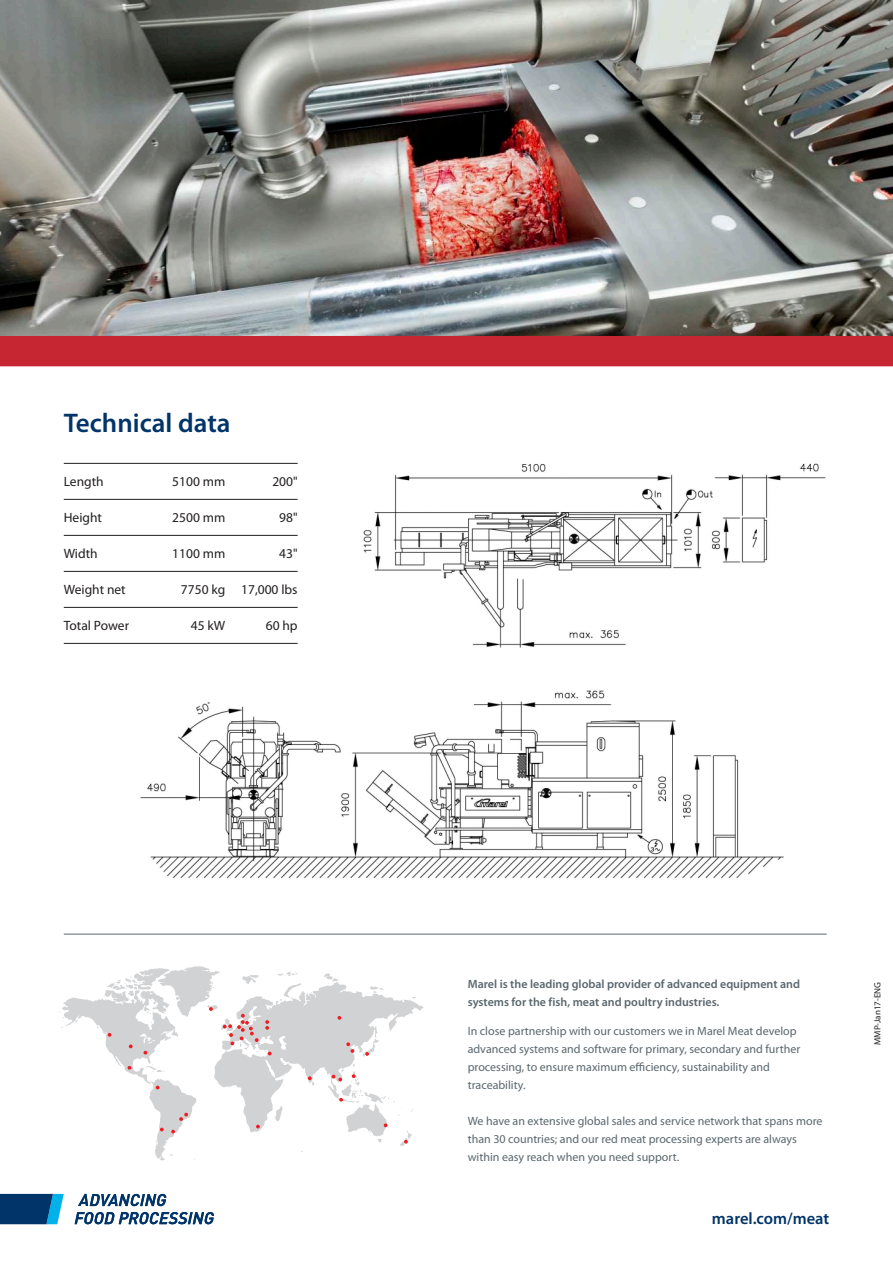
<style>
.page{position:relative;width:893px;height:1263px;background:#fff}
.page>*{position:absolute;margin:0;border:0;box-sizing:border-box;transform-origin:0 0}
.t1{font:600 27px "Myriad Pro";color:#013469}
.t2{font:600 16.5px "Myriad Pro";color:#013469}
.t3{font:13.5px "Myriad Pro";color:#231f20}
.t4{font:12px/18px "Myriad Pro";color:#5a676e}
.t5{font:600 12px/18px "Myriad Pro";color:#5a676e}
.t6{font:9px "Myriad Pro";color:#231f20}
</style>
<div class="page">
<img style="left:0;top:0;width:893px;height:336px">
<svg style="left:0;top:1194px;width:64px;height:30px"></svg>
<svg style="left:78px;top:1194px;width:88px;height:12px"></svg>
<svg style="left:75px;top:1212px;width:139px;height:12px"></svg>
<div style="left:0;top:336px;width:893px;height:30px;background:#c52632"></div>
<hr style="left:64px;top:934px;width:763px;height:1px;background:#5a676e">
<svg style="left:58px;top:966px;width:366px;height:195px"></svg>
<svg style="left:108px;top:1033px;width:3px;height:4px"></svg>
<svg style="left:129px;top:1044px;width:4px;height:4px"></svg>
<svg style="left:128px;top:1066px;width:3px;height:4px"></svg>
<svg style="left:209px;top:1007px;width:4px;height:4px"></svg>
<svg style="left:223px;top:1014px;width:36px;height:31px"></svg>
<svg style="left:265px;top:1020px;width:4px;height:10px"></svg>
<svg style="left:338px;top:1016px;width:3px;height:4px"></svg>
<svg style="left:365px;top:1052px;width:4px;height:4px"></svg>
<svg style="left:346px;top:1042px;width:8px;height:11px"></svg>
<svg style="left:308px;top:1076px;width:4px;height:4px"></svg>
<svg style="left:332px;top:1075px;width:10px;height:6px"></svg>
<svg style="left:352px;top:1074px;width:4px;height:4px"></svg>
<svg style="left:339px;top:1098px;width:4px;height:3px"></svg>
<svg style="left:384px;top:1123px;width:3px;height:4px"></svg>
<svg style="left:404px;top:1140px;width:4px;height:3px"></svg>
<svg style="left:256px;top:1125px;width:4px;height:3px"></svg>
<svg style="left:160px;top:1127px;width:4px;height:4px"></svg>
<svg style="left:171px;top:1130px;width:4px;height:3px"></svg>
<svg style="left:179px;top:1113px;width:9px;height:8px"></svg>
<svg style="left:268px;top:1051px;width:4px;height:4px"></svg>
<hr style="left:64px;top:463px;width:234px;height:1px;background:#231f20">
<hr style="left:64px;top:499px;width:234px;height:1px;background:#231f20">
<hr style="left:64px;top:535px;width:234px;height:1px;background:#231f20">
<hr style="left:64px;top:571px;width:234px;height:1px;background:#231f20">
<hr style="left:64px;top:607px;width:234px;height:1px;background:#231f20">
<hr style="left:64px;top:643px;width:234px;height:1px;background:#231f20">
<img style="left:363px;top:463px;width:463px;height:185px">
<img style="left:140px;top:690px;width:644px;height:189px">
<h1 class="t1" style="left:64px;top:408px;width:168px">Technical data</h1>
<p class="t3" style="left:64px;top:474px;width:41px">Length</p>
<p class="t3" style="left:172px;top:474px;width:55px">5100 mm</p>
<p class="t3" style="left:272px;top:474px;width:27px">200"</p>
<p class="t3" style="left:64px;top:510px;width:40px">Height</p>
<p class="t3" style="left:172px;top:510px;width:55px">2500 mm</p>
<p class="t3" style="left:279px;top:510px;width:20px">98"</p>
<p class="t3" style="left:64px;top:546px;width:35px">Width</p>
<p class="t3" style="left:172px;top:546px;width:55px">1100 mm</p>
<p class="t3" style="left:279px;top:546px;width:20px">43"</p>
<p class="t3" style="left:64px;top:582px;width:63px">Weight net</p>
<p class="t3" style="left:181px;top:582px;width:118px">7750 kg 17,000 lbs</p>
<p class="t3" style="left:64px;top:618px;width:67px">Total Power</p>
<p class="t3" style="left:191px;top:618px;width:36px">45 kW</p>
<p class="t3" style="left:266px;top:618px;width:33px">60 hp</p>
<p class="t5" style="left:468px;top:975px;width:334px">Marel is the leading global provider of advanced equipment and systems for the fish, meat and poultry industries.</p>
<p class="t4" style="left:468px;top:1022px;width:334px">In close partnership with our customers we in Marel Meat develop advanced systems and software for primary, secondary and further processing, to ensure maximum efficiency, sustainability and traceability.</p>
<p class="t4" style="left:468px;top:1112px;width:356px">We have an extensive global sales and service network that spans more than 30 countries; and our red meat processing experts are always within easy reach when you need support.</p>
<h2 class="t2" style="left:712px;top:1209px;width:119px">marel.com/meat</h2>
<p class="t6" style="left:873px;top:1045px;width:64px;rotate:-90deg">MMP-Jan17-ENG</p>
</div>
